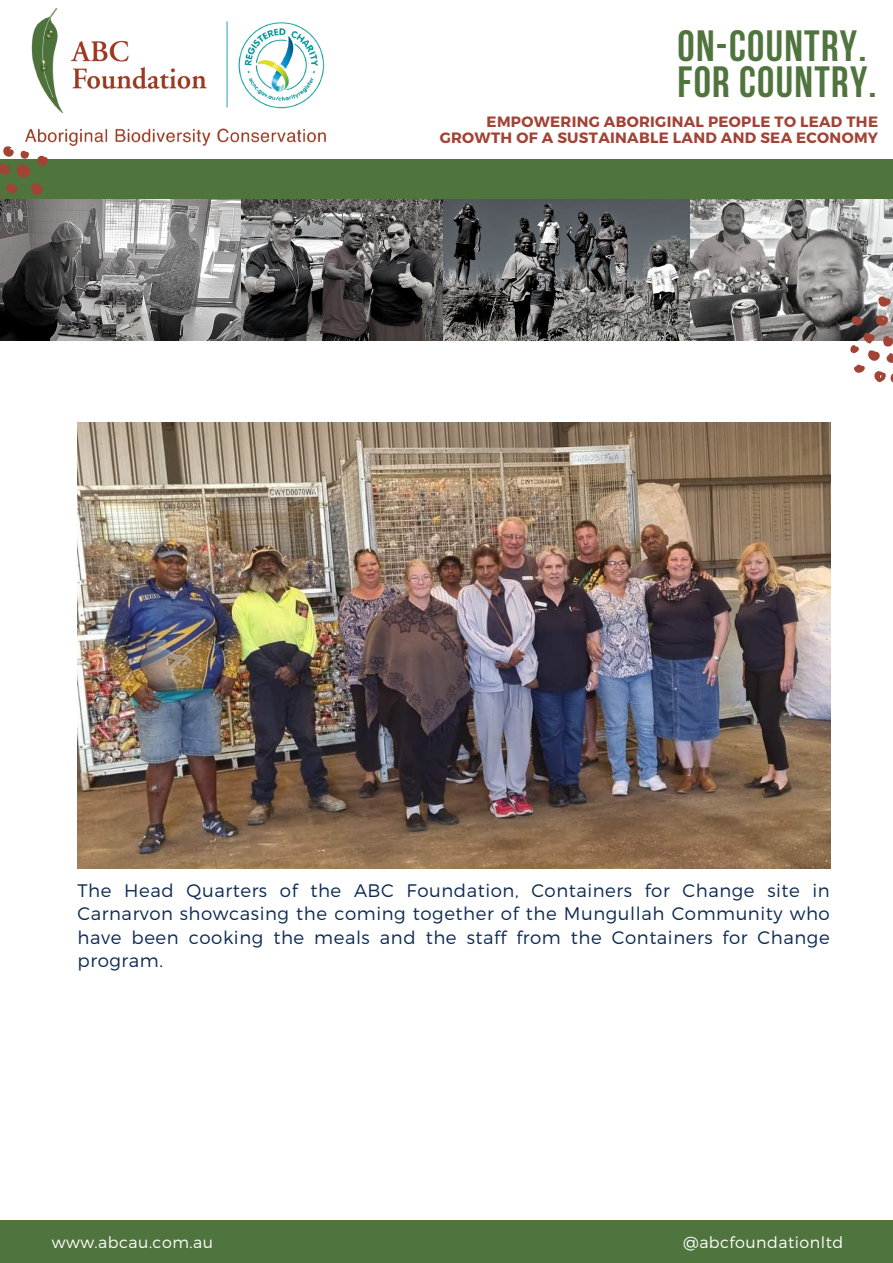
<style>
.page{position:relative;width:893px;height:1263px;background:#fff}
.page>*{position:absolute;margin:0;border:0;box-sizing:border-box;transform-origin:0 0}
.t1{font:700 43.58px/35.3px "Bebas Neue";letter-spacing:.03em;color:#50743d}
.t2{font:300 18.15px/23.6px "Montserrat";letter-spacing:.03em;color:#0c2a52;text-align:justify}
.t3{font:300 15.9px "Montserrat";letter-spacing:.03em;color:#fff}
.t4{font:700 14.92px/15.8px "Montserrat";letter-spacing:.02em;color:#a14436;text-align:right}
</style>
<div class="page">
<div style="left:0;top:1221px;width:893px;height:42px;background:#50743d"></div>
<img style="left:25px;top:9px;width:301px;height:136px">
<div style="left:0;top:159px;width:893px;height:42px;background:#50743d"></div>
<svg style="left:0;top:144px;width:50px;height:54px"></svg>
<img style="left:240px;top:199px;width:205px;height:141px">
<img style="left:443px;top:200px;width:450px;height:140px">
<svg style="left:848px;top:294px;width:45px;height:89px"></svg>
<img style="left:78px;top:423px;width:752px;height:445px">
<svg style="left:269px;top:678px;width:16px;height:17px"></svg>
<img style="left:0;top:199px;width:240px;height:141px">
<h1 class="t1" style="left:677px;top:33px;width:201px">ON-COUNTRY.<br>FOR COUNTRY.</h1>
<p class="t4" style="left:440px;top:113px;width:440px">EMPOWERING ABORIGINAL PEOPLE TO LEAD THE<br>GROWTH OF A SUSTAINABLE LAND AND SEA ECONOMY</p>
<p class="t2" style="left:78px;top:877px;width:754px">The Head Quarters of the ABC Foundation, Containers for Change site in Carnarvon showcasing the coming together of the Mungullah Community who have been cooking the meals and the staff from the Containers for Change program.</p>
<p class="t3" style="left:52px;top:1232px;width:162px">www.abcau.com.au</p>
<p class="t3" style="left:683px;top:1232px;width:161px">@abcfoundationltd</p>
</div>
